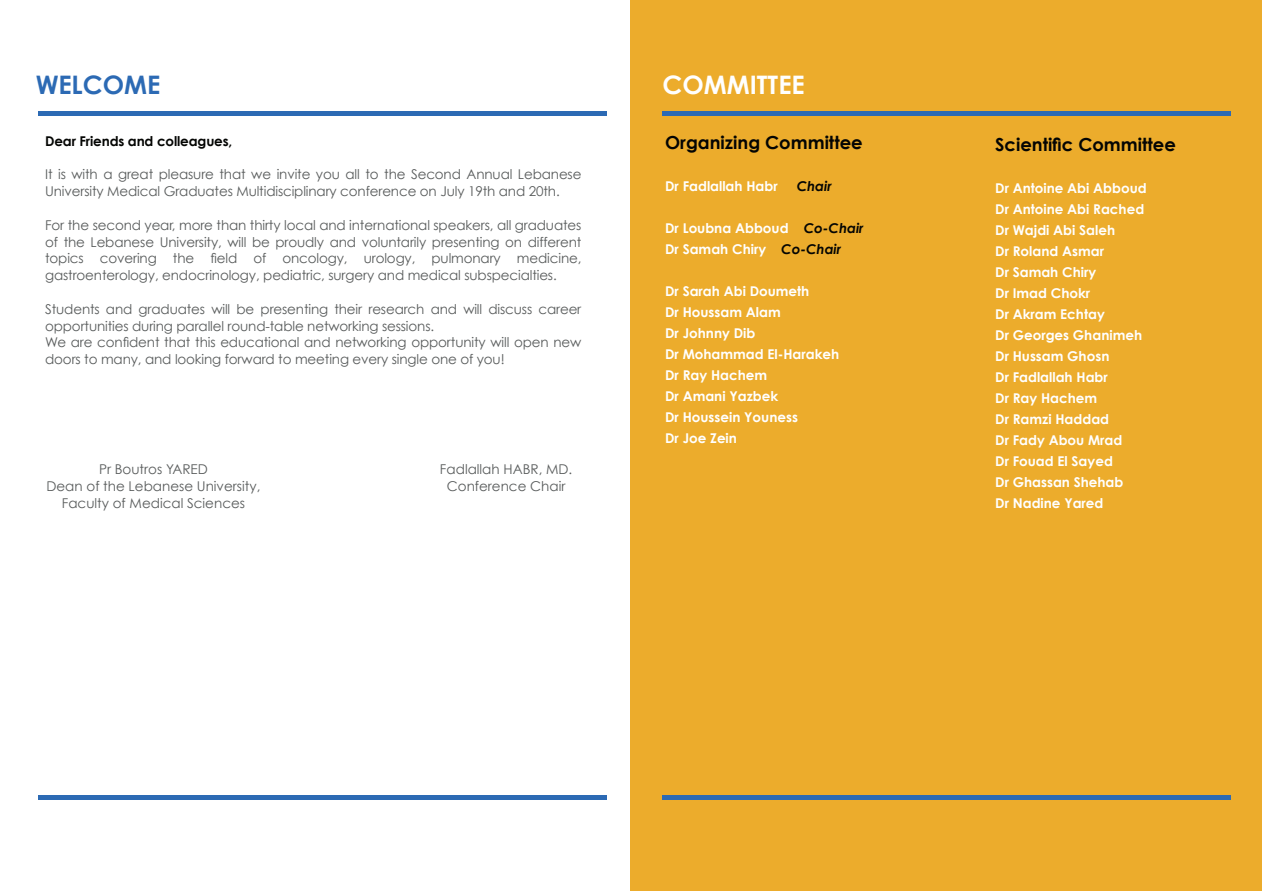
<style>
.page{position:relative;width:1263px;height:893px;background:#fff}
.page>*{position:absolute;margin:0;border:0;box-sizing:border-box;transform-origin:0 0}
.t1{font:700 25.5px "Century Gothic";color:#fff}
.t2{font:700 25.5px "Century Gothic";color:#2c6ab4}
.t3{font:700 18px "Century Gothic";color:#040503}
.t4{font:13.5px/16.8px "Century Gothic";letter-spacing:-.01em;color:#585b5b}
.t5{font:700 13.5px/21px "Century Gothic";color:#fff}
.t6{font:700 13.5px "Century Gothic";letter-spacing:-.01em;color:#040503}
.t7{font:italic 700 13.5px "Century Gothic";color:#040503}
.s1{font-style:italic;color:#040503}
</style>
<div class="page">
<div style="left:630px;top:0;width:631px;height:890px;background:#ecac2c"></div>
<div style="left:38px;top:111px;width:569px;height:5px;background:#2c6ab4"></div>
<div style="left:662px;top:111px;width:569px;height:5px;background:#2c6ab4"></div>
<hr style="left:38px;top:796px;width:569px;height:4px;background:#2c6ab4">
<hr style="left:662px;top:796px;width:569px;height:4px;background:#2c6ab4">
<h1 class="t2" style="left:35px;top:68px;width:126px">WELCOME</h1>
<h1 class="t1" style="left:662px;top:68px;width:144px">COMMITTEE</h1>
<p class="t6" style="left:45px;top:132px;width:189px">Dear Friends and colleagues,</p>
<p class="t4" style="left:45px;top:166px;width:538px">It is with a great pleasure that we invite you all to the Second Annual Lebanese<br>University Medical Graduates Multidisciplinary conference on July 19th and 20th.</p>
<p class="t4" style="left:45px;top:216px;width:538px;text-align:justify">For the second year, more than thirty local and international speakers, all graduates of the Lebanese University, will be proudly and voluntarily presenting on different topics covering the field of oncology, urology, pulmonary medicine, gastroenterology, endocrinology, pediatric, surgery and medical subspecialties.</p>
<p class="t4" style="left:45px;top:300px;width:538px">Students and graduates will be presenting their research and will discuss career opportunities during parallel round-table networking sessions.<br>We are confident that this educational and networking opportunity will open new doors to many, and looking forward to meeting every single one of you!</p>
<p class="t4" style="left:46px;top:460px;width:215px;text-align:center">Pr Boutros YARED<br>Dean of the Lebanese University,<br>Faculty of Medical Sciences</p>
<p class="t4" style="left:440px;top:460px;width:134px;text-align:center">Fadlallah HABR, MD.<br>Conference Chair</p>
<h2 class="t3" style="left:665px;top:131px;width:199px">Organizing Committee</h2>
<p class="t5" style="left:665px;top:175px;width:114px">Dr Fadlallah Habr</p>
<p class="t7" style="left:797px;top:177px;width:37px">Chair</p>
<p class="t5" style="left:665px;top:217px;width:200px">Dr Loubna Abboud <span class="s1">Co-Chair<br></span>Dr Samah Chiry <span class="s1">Co-Chair</span></p>
<p class="t5" style="left:665px;top:280px;width:176px">Dr Sarah Abi Doumeth<br>Dr Houssam Alam<br>Dr Johnny Dib<br>Dr Mohammad El-Harakeh<br>Dr Ray Hachem<br>Dr Amani Yazbek<br>Dr Houssein Youness<br>Dr Joe Zein</p>
<h2 class="t3" style="left:995px;top:133px;width:182px">Scientific Committee</h2>
<p class="t5" style="left:995px;top:177px;width:153px">Dr Antoine Abi Abboud<br>Dr Antoine Abi Rached<br>Dr Wajdi Abi Saleh<br>Dr Roland Asmar<br>Dr Samah Chiry<br>Dr Imad Chokr<br>Dr Akram Echtay<br>Dr Georges Ghanimeh<br>Dr Hussam Ghosn<br>Dr Fadlallah Habr<br>Dr Ray Hachem<br>Dr Ramzi Haddad<br>Dr Fady Abou Mrad<br>Dr Fouad El Sayed<br>Dr Ghassan Shehab<br>Dr Nadine Yared</p>
</div>
